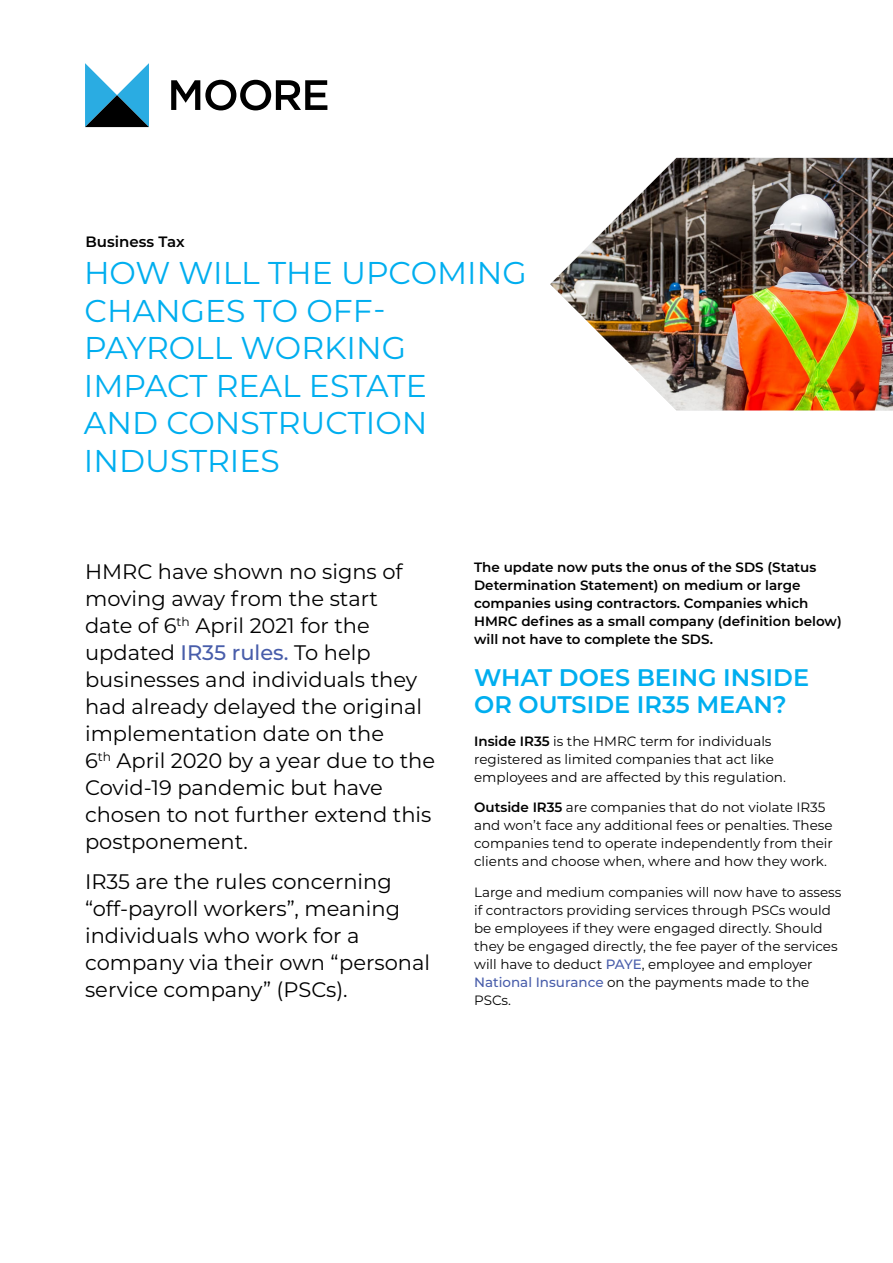
<style>
.page{position:relative;width:893px;height:1263px;background:#fff}
.page>*{position:absolute;margin:0;border:0;box-sizing:border-box;transform-origin:0 0}
.t1{font:31.5px/37.5px "Montserrat";color:#00aeef}
.t2{font:600 24px/27px "Montserrat";color:#00aeef}
.t3{font:21px/27px "Montserrat";color:#000}
.t4{font:600 15px "Montserrat";color:#000}
.t5{font:13.5px/18px "Montserrat";color:#000}
.t6{font:600 13.5px/18px "Montserrat";color:#000}
.s1{font-weight:500;color:#485daa}
.s2{font-weight:600}
</style>
<div class="page">
<img style="left:550px;top:158px;width:343px;height:252px">
<svg style="left:85px;top:63px;width:64px;height:64px"></svg>
<svg style="left:171px;top:80px;width:156px;height:30px"></svg>
<p class="t4" style="left:85px;top:231px;width:101px">Business Tax</p>
<h1 class="t1" style="left:84px;top:253px;width:444px">HOW WILL THE UPCOMING<br>CHANGES TO OFF-<br>PAYROLL WORKING<br>IMPACT REAL ESTATE<br>AND CONSTRUCTION<br>INDUSTRIES</h1>
<p class="t3" style="left:85px;top:557px;width:352px">HMRC have shown no signs of moving away from the start<br>date of 6<sup>th</sup> April 2021 for the updated <span class="s1">IR35 rules.</span> To help businesses and individuals they had already delayed the original implementation date on the<br>6<sup>th</sup> April 2020 by a year due to the<br>Covid-19 pandemic but have chosen to not further extend this postponement.</p>
<h3 class="t3" style="left:85px;top:867px;width:347px">IR35 are the rules concerning “off-payroll workers”, meaning individuals who work for a company via their own “personal service company” (PSCs).</h3>
<p class="t6" style="left:474px;top:557px;width:369px">The update now puts the onus of the SDS (Status Determination Statement) on medium or large companies using contractors. Companies which HMRC defines as a small company (definition below) will not have to complete the SDS.</p>
<h2 class="t2" style="left:474px;top:662px;width:336px">WHAT DOES BEING INSIDE<br>OR OUTSIDE IR35 MEAN?</h2>
<p class="t5" style="left:474px;top:731px;width:313px"><span class="s2">Inside IR35</span> is the HMRC term for individuals registered as limited companies that act like employees and are affected by this regulation.</p>
<p class="t5" style="left:474px;top:798px;width:360px"><span class="s2">Outside IR35</span> are companies that do not violate IR35 and won’t face any additional fees or penalties. These companies tend to operate independently from their clients and choose when, where and how they work.</p>
<p class="t5" style="left:474px;top:883px;width:369px">Large and medium companies will now have to assess if contractors providing services through PSCs would be employees if they were engaged directly. Should they be engaged directly, the fee payer of the services will have to deduct <span class="s1">PAYE</span>, employee and employer <span class="s1">National Insurance</span> on the payments made to the PSCs.</p>
</div>
